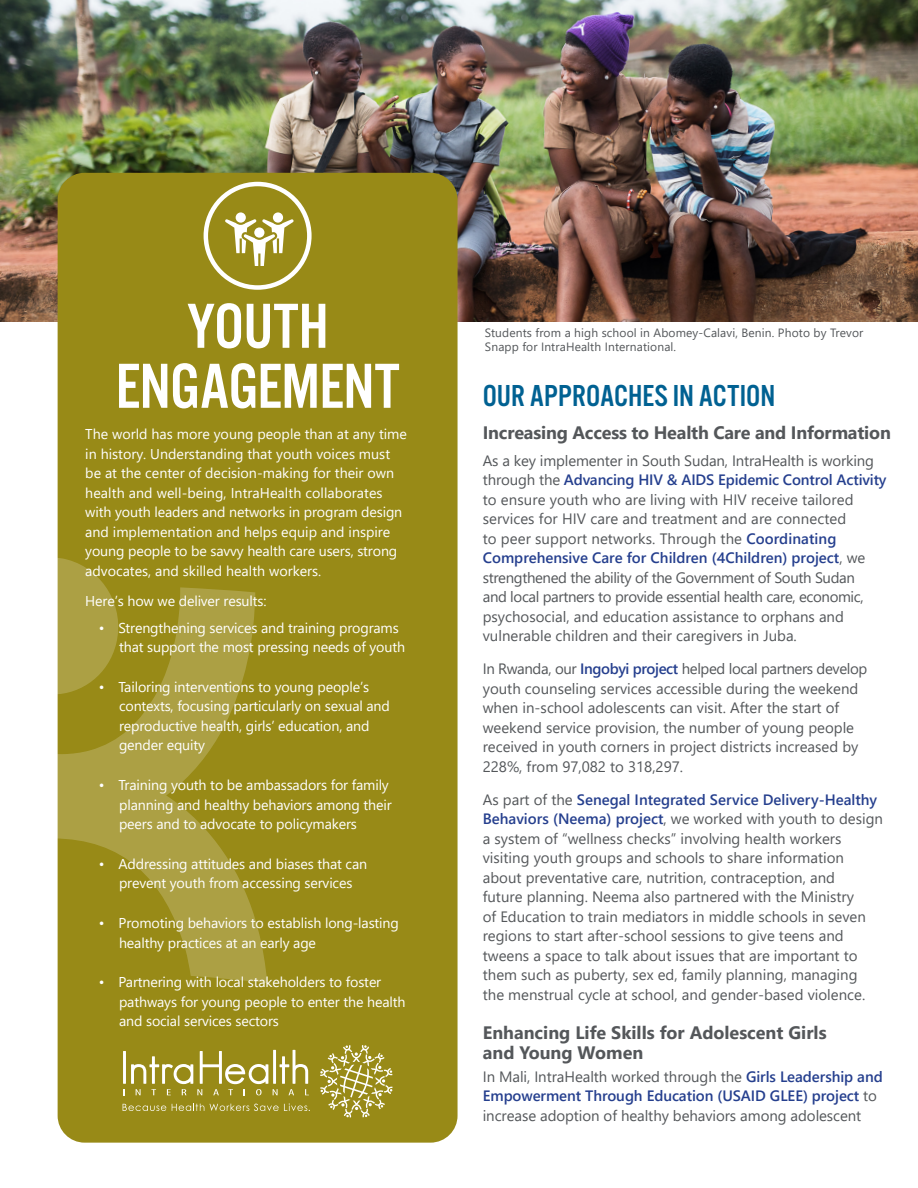
<style>
.page{position:relative;width:918px;height:1188px;background:#fff}
.page>*{position:absolute;margin:0;border:0;box-sizing:border-box;transform-origin:0 0}
.t1{font:66px "Alternate Got No 3 D";letter-spacing:-.01em;color:#fff}
.t2{font:31.5px "Alternate Got No 3 D";color:#006192}
.subhead_2{font:700 18px/19.5px "Segoe UI";color:#54575a}
.body_copy{font:15px/19.5px "Segoe UI";color:#54575a}
.t3{font:14.25px/19.5px "Segoe UI";letter-spacing:-.01em;color:#fff}
.subhead_2-2{font:12px/14.4px "Segoe UI";letter-spacing:.01em;color:#54575a}
.s1{font-weight:600;color:#253f8e}
</style>
<div class="page">
<img style="left:0;top:0;width:918px;height:322px">
<div style="left:58px;top:173px;width:400px;height:970px;background:#988a17;border-radius:27px"></div>
<svg style="left:123px;top:1050px;width:186px;height:45px"></svg>
<svg style="left:123px;top:1104px;width:43px;height:7px"></svg>
<svg style="left:172px;top:1104px;width:32px;height:7px"></svg>
<svg style="left:210px;top:1103px;width:100px;height:8px"></svg>
<svg style="left:320px;top:1045px;width:73px;height:72px"></svg>
<svg style="left:57px;top:557px;width:49px;height:30px"></svg>
<svg style="left:57px;top:587px;width:210px;height:400px;fill:#aca044"></svg>
<div style="left:204px;top:182px;width:108px;height:108px;border:4px solid #fff;border-radius:50%"></div>
<svg style="left:225px;top:212px;width:69px;height:53px"></svg>
<p class="t1" style="left:186px;top:291px;width:144px">YOUTH</p>
<p class="t1" style="left:116px;top:351px;width:285px">ENGAGEMENT</p>
<p class="t3" style="left:85px;top:423px;width:323px">The world has more young people than at any time in history. Understanding that youth voices must be at the center of decision-making for their own health and well-being, IntraHealth collaborates with youth leaders and networks in program design and implementation and helps equip and inspire young people to be savvy health care users, strong advocates, and skilled health workers.</p>
<p class="t3" style="left:85px;top:590px;width:183px">Here’s how we deliver results:</p>
<p class="t3" style="left:99px;top:617px;width:301px">• Strengthening services and training programs</p>
<p class="t3" style="left:119px;top:636px;width:288px">that support the most pressing needs of youth</p>
<p class="t3" style="left:99px;top:676px;width:272px">• Tailoring interventions to young people’s</p>
<p class="t3" style="left:119px;top:695px;width:272px">contexts, focusing particularly on sexual and</p>
<p class="t3" style="left:119px;top:715px;width:252px">reproductive health, girls’ education, and</p>
<p class="t3" style="left:119px;top:734px;width:87px">gender equity</p>
<p class="t3" style="left:99px;top:774px;width:292px">• Training youth to be ambassadors for family</p>
<p class="t3" style="left:119px;top:794px;width:274px">planning and healthy behaviors among their</p>
<p class="t3" style="left:119px;top:813px;width:239px">peers and to advocate to policymakers</p>
<p class="t3" style="left:99px;top:853px;width:270px">• Addressing attitudes and biases that can</p>
<p class="t3" style="left:119px;top:872px;width:235px">prevent youth from accessing services</p>
<p class="t3" style="left:99px;top:912px;width:302px">• Promoting behaviors to establish long-lasting</p>
<p class="t3" style="left:119px;top:932px;width:199px">healthy practices at an early age</p>
<p class="t3" style="left:99px;top:971px;width:284px">• Partnering with local stakeholders to foster</p>
<p class="t3" style="left:119px;top:991px;width:288px">pathways for young people to enter the health</p>
<p class="t3" style="left:119px;top:1010px;width:161px">and social services sectors</p>
<p class="subhead_2-2" style="left:485px;top:324px;width:380px">Students from a high school in Abomey-Calavi, Benin. Photo by Trevor<br>Snapp for IntraHealth International.</p>
<p class="t2" style="left:483px;top:379px;width:294px">OUR APPROACHES IN ACTION</p>
<p class="subhead_2" style="left:483px;top:422px;width:410px">Increasing Access to Health Care and Information</p>
<p class="body_copy" style="left:483px;top:449px;width:405px">As a key implementer in South Sudan, IntraHealth is working through the <span class="s1">Advancing HIV &amp; AIDS Epidemic Control Activity </span>to ensure youth who are living with HIV receive tailored services for HIV care and treatment and are connected<br>to peer support networks. Through the <span class="s1">Coordinating Comprehensive Care for Children (4Children) project</span>, we strengthened the ability of the Government of South Sudan<br>and local partners to provide essential health care, economic, psychosocial, and education assistance to orphans and vulnerable children and their caregivers in Juba.</p>
<p class="body_copy" style="left:483px;top:658px;width:386px">In Rwanda, our <span class="s1">Ingobyi project</span> helped local partners develop youth counseling services accessible during the weekend when in-school adolescents can visit. After the start of weekend service provision, the number of young people received in youth corners in project districts increased by 228%, from 97,082 to 318,297.</p>
<p class="body_copy" style="left:483px;top:788px;width:402px">As part of the <span class="s1">Senegal Integrated Service Delivery-Healthy Behaviors (Neema) project</span>, we worked with youth to design a system of “wellness checks” involving health workers visiting youth groups and schools to share information about preventative care, nutrition, contraception, and<br>future planning. Neema also partnered with the Ministry<br>of Education to train mediators in middle schools in seven regions to start after-school sessions to give teens and tweens a space to talk about issues that are important to them such as puberty, sex ed, family planning, managing<br>the menstrual cycle at school, and gender-based violence.</p>
<p class="subhead_2" style="left:483px;top:1022px;width:345px">Enhancing Life Skills for Adolescent Girls and Young Women</p>
<p class="body_copy" style="left:483px;top:1065px;width:401px">In Mali, IntraHealth worked through the <span class="s1">Girls Leadership and<br>Empowerment Through Education (USAID GLEE) project</span> to increase adoption of healthy behaviors among adolescent</p>
</div>
